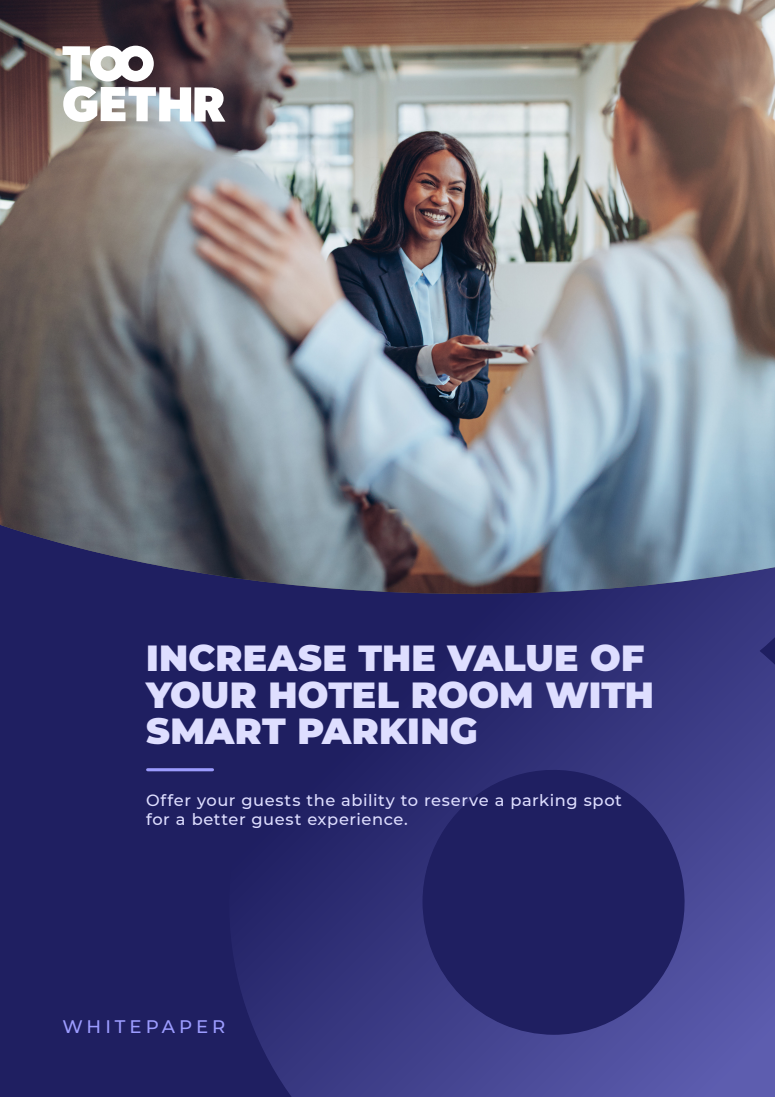
<style>
.page{position:relative;width:775px;height:1097px;background:#1f1f61}
.page>*{position:absolute;margin:0;border:0;box-sizing:border-box;transform-origin:0 0}
.t1{font:900 36.25px/36.9px "Montserrat";letter-spacing:.005em;color:#dedeff}
.t2{font:500 18.12px "Montserrat";letter-spacing:.22em;color:#9c9cff}
.t3{font:500 16.25px/19.5px "Montserrat";letter-spacing:.035em;color:#dedeff}
</style>
<div class="page">
<svg style="left:234px;top:594px;width:541px;height:503px"></svg>
<img style="left:0;top:0;width:775px;height:594px">
<svg style="left:62px;top:45px;width:163px;height:77px;background:#b0a9aa"></svg>
<div style="left:139px;top:761px;width:82px;height:18px;background:#231f20;opacity:.15"></div>
<hr style="left:148px;top:768px;width:64px;height:3px;background:#9c9cff">
<p class="t1" style="left:146px;top:637px;width:510px">INCREASE THE VALUE OF<br>YOUR HOTEL ROOM WITH<br>SMART PARKING</p>
<p class="t3" style="left:146px;top:789px;width:477px">Offer your guests the ability to reserve a parking spot for a better guest experience.</p>
<p class="t2" style="left:63px;top:1014px;width:164px">WHITEPAPER</p>
</div>
